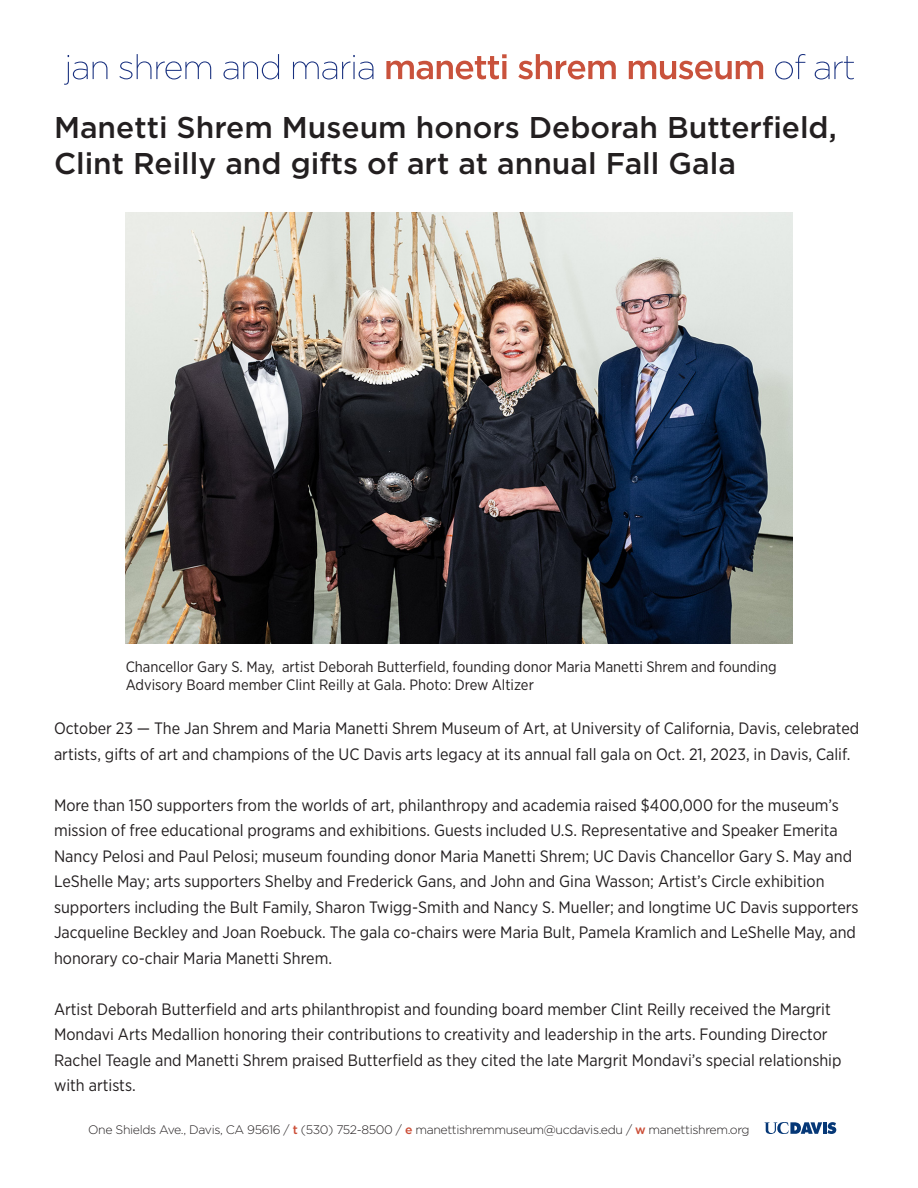
<style>
.page{position:relative;width:918px;height:1188px;background:#fff}
.page>*{position:absolute;margin:0;border:0;box-sizing:border-box;transform-origin:0 0}
.Heading{font:500 30px/36px "Gotham";color:#231f20}
.body{font:16.5px/25.5px "Gotham Narrow";color:#231f20}
.t1{font:15px/18px "Gotham Narrow";color:#231f20}
.t2{font:300 12.3px "Gotham";letter-spacing:-.03em;color:#231f20}
.s1{font-weight:500;color:#cb4d36}
</style>
<div class="page">
<svg style="left:764px;top:1122px;width:72px;height:12px"></svg>
<svg style="left:64px;top:55px;width:43px;height:30px"></svg>
<svg style="left:119px;top:54px;width:92px;height:25px"></svg>
<svg style="left:223px;top:54px;width:56px;height:25px"></svg>
<svg style="left:293px;top:55px;width:80px;height:24px"></svg>
<svg style="left:386px;top:54px;width:121px;height:25px"></svg>
<svg style="left:518px;top:54px;width:98px;height:25px"></svg>
<svg style="left:629px;top:61px;width:134px;height:18px"></svg>
<svg style="left:775px;top:54px;width:30px;height:25px"></svg>
<svg style="left:815px;top:56px;width:39px;height:23px"></svg>
<img style="left:126px;top:212px;width:666px;height:431px">
<p class="Heading" style="left:54px;top:109px;width:784px">Manetti Shrem Museum honors Deborah Butterfield,<br>Clint Reilly and gifts of art at annual Fall Gala</p>
<p class="t1" style="left:126px;top:657px;width:652px">Chancellor Gary S. May, artist Deborah Butterfield, founding donor Maria Manetti Shrem and founding<br>Advisory Board member Clint Reilly at Gala. Photo: Drew Altizer</p>
<p class="body" style="left:54px;top:716px;width:807px">October 23 — The Jan Shrem and Maria Manetti Shrem Museum of Art, at University of California, Davis, celebrated artists, gifts of art and champions of the UC Davis arts legacy at its annual fall gala on Oct. 21, 2023, in Davis, Calif.</p>
<p class="body" style="left:54px;top:792px;width:806px">More than 150 supporters from the worlds of art, philanthropy and academia raised $400,000 for the museum’s mission of free educational programs and exhibitions. Guests included U.S. Representative and Speaker Emerita Nancy Pelosi and Paul Pelosi; museum founding donor Maria Manetti Shrem; UC Davis Chancellor Gary S. May and LeShelle May; arts supporters Shelby and Frederick Gans, and John and Gina Wasson; Artist’s Circle exhibition supporters including the Bult Family, Sharon Twigg-Smith and Nancy S. Mueller; and longtime UC Davis supporters Jacqueline Beckley and Joan Roebuck. The gala co-chairs were Maria Bult, Pamela Kramlich and LeShelle May, and honorary co-chair Maria Manetti Shrem.</p>
<p class="body" style="left:54px;top:996px;width:789px">Artist Deborah Butterfield and arts philanthropist and founding board member Clint Reilly received the Margrit Mondavi Arts Medallion honoring their contributions to creativity and leadership in the arts. Founding Director Rachel Teagle and Manetti Shrem praised Butterfield as they cited the late Margrit Mondavi’s special relationship with artists.</p>
<p class="t2" style="left:88px;top:1121px;width:663px">One Shields Ave., Davis, CA 95616 / <span class="s1">t</span> (530) 752-8500 / <span class="s1">e</span> manettishremmuseum@ucdavis.edu / <span class="s1">w</span> manettishrem.org</p>
</div>
